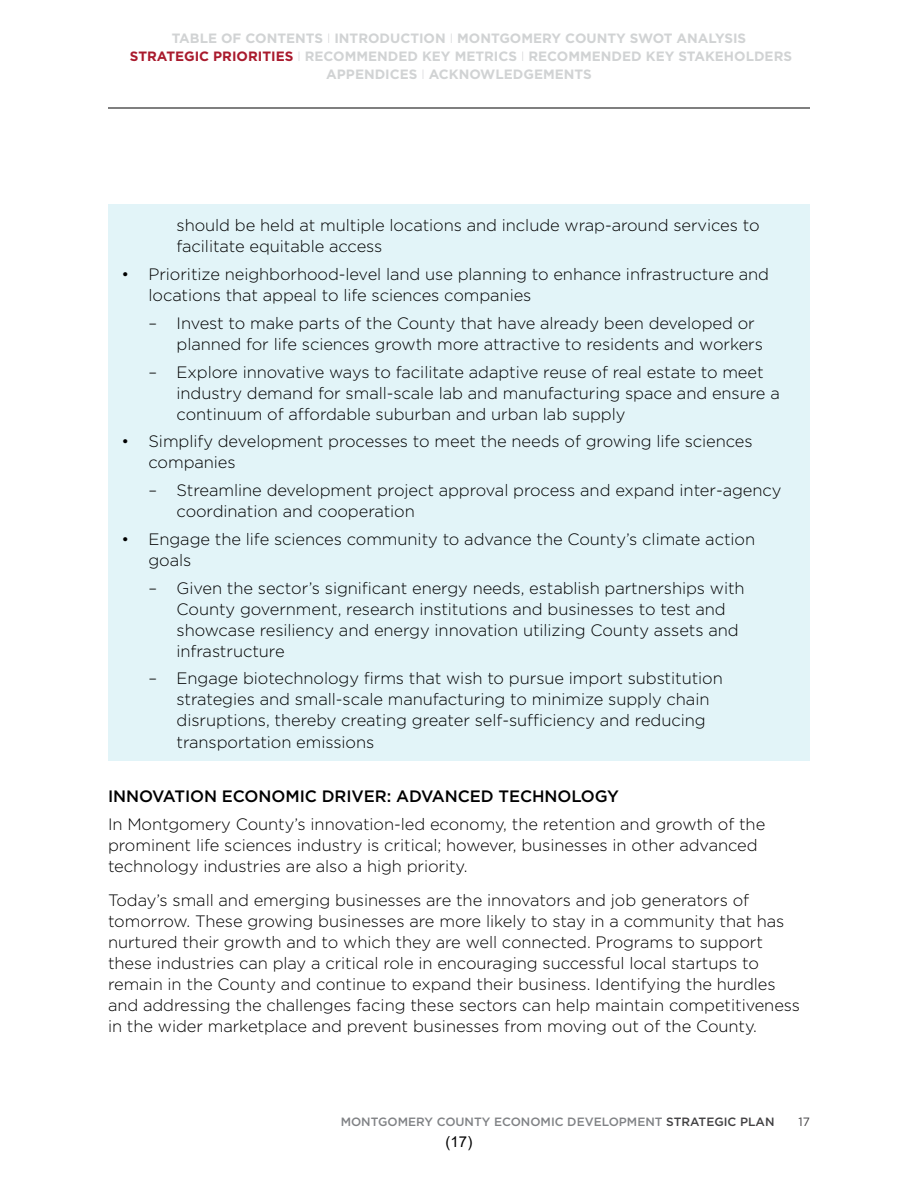
<style>
.page{position:relative;width:918px;height:1188px;background:#fff}
.page>*{position:absolute;margin:0;border:0;box-sizing:border-box;transform-origin:0 0}
.t1{font:300 16.5px/21px "Gotham";letter-spacing:-.005em;color:#000}
.t2{font:500 16.5px "Gotham";letter-spacing:-.005em;color:#000}
.t3{font:15px "Arial";color:#000}
.t4{font:700 13.5px/18px "Gotham";color:#d1d3d4;text-align:center}
.t5{font:500 12px "Gotham";color:#808285}
.t6{font:12px "Gotham";color:#414042}
.s1{font-weight:100;color:#a7a9ac}
.s2{color:#a91a2d}
.s3{color:#414042}
</style>
<div class="page">
<hr style="left:108px;top:108px;width:702px;height:1px;background:#000">
<div style="left:108px;top:204px;width:702px;height:557px;background:#e2f4f8"></div>
<p class="t4" style="left:130px;top:29px;width:664px">TABLE OF CONTENTS <span class="s1">I</span> INTRODUCTION <span class="s1">I</span> MONTGOMERY COUNTY SWOT ANALYSIS<br><span class="s2">STRATEGIC PRIORITIES</span> <span class="s1">I</span> RECOMMENDED KEY METRICS <span class="s1">I</span> RECOMMENDED KEY STAKEHOLDERS<br>APPENDICES <span class="s1">I</span> ACKNOWLEDGEMENTS</p>
<p class="t1" style="left:177px;top:215px;width:584px">should be held at multiple locations and include wrap-around services to facilitate equitable access</p>
<p class="t1" style="left:148px;top:264px;width:622px;text-indent:-27px">• Prioritize neighborhood-level land use planning to enhance infrastructure and locations that appeal to life sciences companies</p>
<p class="t1" style="left:177px;top:312px;width:588px;text-indent:-28px">– Invest to make parts of the County that have already been developed or planned for life sciences growth more attractive to residents and workers</p>
<p class="t1" style="left:177px;top:361px;width:605px;text-indent:-28px">– Explore innovative ways to facilitate adaptive reuse of real estate to meet industry demand for small-scale lab and manufacturing space and ensure a continuum of affordable suburban and urban lab supply</p>
<p class="t1" style="left:148px;top:431px;width:606px;text-indent:-27px">• Simplify development processes to meet the needs of growing life sciences companies</p>
<p class="t1" style="left:177px;top:480px;width:606px;text-indent:-28px">– Streamline development project approval process and expand inter-agency coordination and cooperation</p>
<p class="t1" style="left:148px;top:528px;width:608px;text-indent:-27px">• Engage the life sciences community to advance the County’s climate action goals</p>
<p class="t1" style="left:177px;top:577px;width:570px;text-indent:-28px">– Given the sector’s significant energy needs, establish partnerships with County government, research institutions and businesses to test and showcase resiliency and energy innovation utilizing County assets and infrastructure</p>
<p class="t1" style="left:177px;top:668px;width:548px;text-indent:-28px">– Engage biotechnology firms that wish to pursue import substitution strategies and small-scale manufacturing to minimize supply chain disruptions, thereby creating greater self-sufficiency and reducing transportation emissions</p>
<p class="t2" style="left:108px;top:787px;width:513px">INNOVATION ECONOMIC DRIVER: ADVANCED TECHNOLOGY</p>
<p class="t1" style="left:108px;top:813px;width:659px">In Montgomery County’s innovation-led economy, the retention and growth of the prominent life sciences industry is critical; however, businesses in other advanced technology industries are also a high priority.</p>
<p class="t1" style="left:108px;top:889px;width:694px">Today’s small and emerging businesses are the innovators and job generators of tomorrow. These growing businesses are more likely to stay in a community that has nurtured their growth and to which they are well connected. Programs to support these industries can play a critical role in encouraging successful local startups to remain in the County and continue to expand their business. Identifying the hurdles and addressing the challenges facing these sectors can help maintain competitiveness in the wider marketplace and prevent businesses from moving out of the County.</p>
<p class="t5" style="left:341px;top:1114px;width:435px">MONTGOMERY COUNTY ECONOMIC DEVELOPMENT <span class="s3">STRATEGIC PLAN</span></p>
<p class="t6" style="left:799px;top:1115px;width:13px">17</p>
<p class="t3" style="left:446px;top:1132px;width:28px">(17)</p>
</div>
